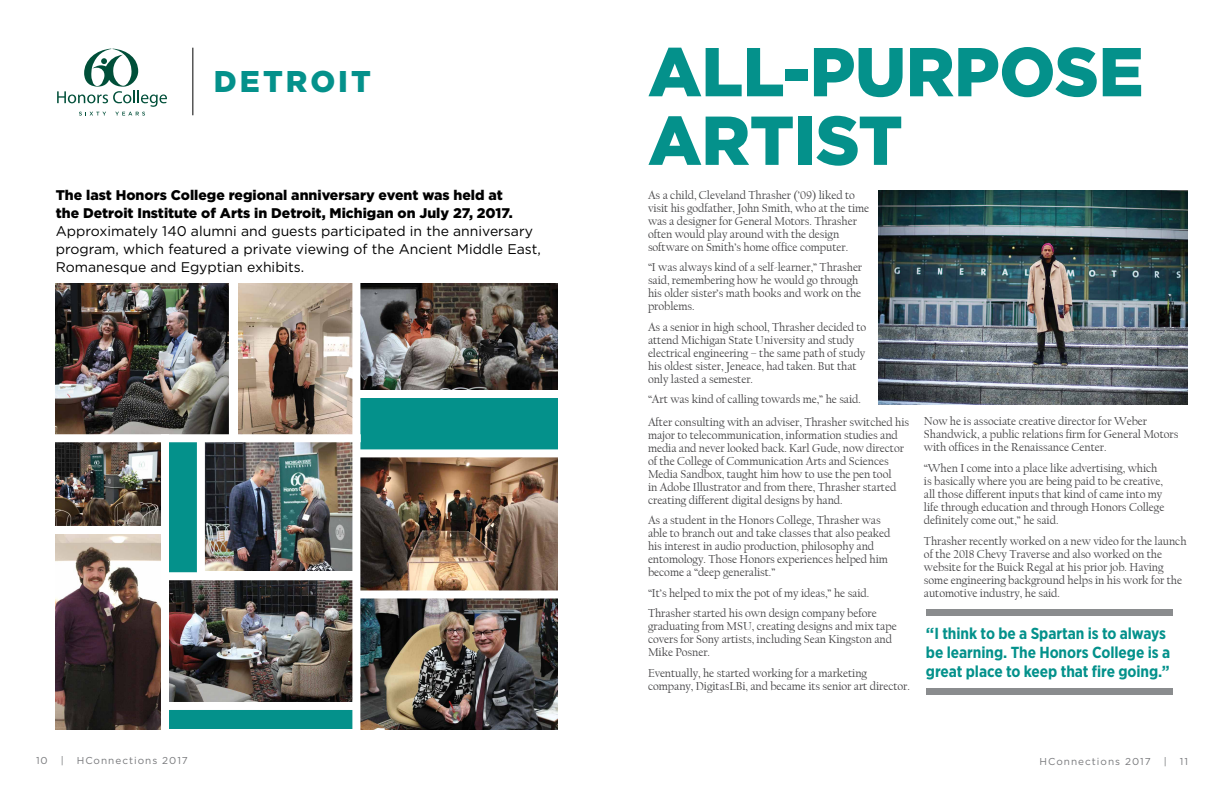
<style>
.page{position:relative;width:1224px;height:792px;background:#fff}
.page>*{position:absolute;margin:0;border:0;box-sizing:border-box;transform-origin:0 0}
.t1{font:900 69px/68.6px "Gotham";letter-spacing:-.005em;color:#04918b}
.t2{font:900 30px "Gotham";letter-spacing:.1em;color:#04918b}
.t3{font:700 16px/19px "Gotham Narrow";letter-spacing:-.005em;color:#03918b}
.t4{font:14px/18px "Gotham";color:#000}
.t5{font:900 14px/18px "Gotham";color:#000}
.t6{font:12px/13px "Californian FB";letter-spacing:-.005em;color:#414042}
.t7{font:10px "Gotham";letter-spacing:.1em;color:#77787b}
.s1{font-family:"Gotham"}
</style>
<div class="page">
<img style="left:878px;top:190px;width:310px;height:214px">
<div style="left:926px;top:688px;width:247px;height:6px;background:#8a8c8e"></div>
<div style="left:926px;top:609px;width:247px;height:7px;background:#8a8c8e"></div>
<img style="left:239px;top:283px;width:113px;height:151px">
<img style="left:56px;top:283px;width:173px;height:151px">
<img style="left:56px;top:442px;width:105px;height:84px">
<img style="left:361px;top:283px;width:197px;height:107px">
<img style="left:361px;top:457px;width:196px;height:133px">
<img style="left:56px;top:534px;width:105px;height:196px">
<img style="left:205px;top:442px;width:147px;height:129px">
<img style="left:169px;top:580px;width:183px;height:122px">
<img style="left:361px;top:598px;width:197px;height:132px">
<div style="left:169px;top:442px;width:28px;height:130px;background:#04918b"></div>
<div style="left:361px;top:395px;width:197px;height:55px;background:#04918b"></div>
<div style="left:169px;top:709px;width:183px;height:20px;background:#04918b"></div>
<svg style="left:57px;top:49px;width:110px;height:67px"></svg>
<div style="left:356px;top:390px;width:211px;height:8px;background:#fff"></div>
<div style="left:356px;top:449px;width:211px;height:8px;background:#fff"></div>
<div style="left:165px;top:702px;width:191px;height:8px;background:#fff"></div>
<hr style="left:193px;top:48px;width:1px;height:67px;background:#000">
<h2 class="t2" style="left:214px;top:60px;width:158px">DETROIT</h2>
<p class="t5" style="left:56px;top:186px;width:458px">The last Honors College regional anniversary event was held at the Detroit Institute of Arts in Detroit, Michigan on July 27, 2017.</p>
<p class="t4" style="left:56px;top:222px;width:487px">Approximately 140 alumni and guests participated in the anniversary program, which featured a private viewing of the Ancient Middle East,<br>Romanesque and Egyptian exhibits.</p>
<h1 class="t1" style="left:648px;top:37px;width:497px">ALL-PURPOSE<br>ARTIST</h1>
<p class="t6" style="left:648px;top:189px;width:223px">As a child, Cleveland Thrasher (’09) liked to visit his godfather, John Smith, who at the time was a designer for General Motors. Thrasher often would play around with the design software on Smith’s home office computer.</p>
<p class="t6" style="left:648px;top:261px;width:216px">“I was always kind of a self-learner,” Thrasher said, remembering how he would go through his older sister’s math books and work on the problems.</p>
<p class="t6" style="left:648px;top:321px;width:220px">As a senior in high school, Thrasher decided to attend Michigan State University and study electrical engineering – the same path of study his oldest sister, Jeneace, had taken. But that only lasted a semester.</p>
<p class="t6" style="left:648px;top:393px;width:214px">“Art was kind of calling towards me,” he said.</p>
<p class="t6" style="left:648px;top:415px;width:263px">After consulting with an adviser, Thrasher switched his major to telecommunication, information studies and media and never looked back. Karl Gude, now director of the College of Communication Arts and Sciences Media Sandbox, taught him how to use the pen tool<br>in Adobe Illustrator and from there, Thrasher started creating different digital designs by hand.</p>
<p class="t6" style="left:648px;top:514px;width:244px">As a student in the Honors College, Thrasher was able to branch out and take classes that also peaked his interest in audio production, philosophy and entomology. Those Honors experiences helped him become a “deep generalist.”</p>
<p class="t6" style="left:648px;top:583px;width:230px;line-height:20.6px">“It’s helped to mix the pot of my ideas,” he said.<br>Thrasher started his own design company before</p>
<p class="t6" style="left:648px;top:620px;width:250px">graduating from MSU, creating designs and mix tape covers for Sony artists, including Sean Kingston and<br>Mike Posner.</p>
<p class="t6" style="left:648px;top:666px;width:264px">Eventually, he started working for a marketing company, DigitasLBi, and became its senior art director.</p>
<p class="t6" style="left:924px;top:415px;width:256px">Now he is associate creative director for Weber<br>Shandwick, a public relations firm for General Motors with offices in the Renaissance Center.</p>
<p class="t6" style="left:924px;top:462px;width:242px">“When I come into a place like advertising, which is basically where you are being paid to be creative, all those different inputs that kind of came into my life through education and through Honors College definitely come out,” he said.</p>
<p class="t6" style="left:924px;top:534px;width:264px">Thrasher recently worked on a new video for the launch of the 2018 Chevy Traverse and also worked on the website for the Buick Regal at his prior job. Having some engineering background helps in his work for the automotive industry, he said.</p>
<h3 class="t3" style="left:926px;top:624px;width:246px"><span class="s1">“</span>I think to be a Spartan is to always be learning. The Honors College is a great place to keep that fire going.”</h3>
<p class="t7" style="left:36px;top:754px;width:13px">10</p>
<p class="t7" style="left:61px;top:754px;width:5px">|</p>
<p class="t7" style="left:77px;top:754px;width:113px">HConnections 2017</p>
<p class="t7" style="left:1040px;top:755px;width:113px">HConnections 2017</p>
<p class="t7" style="left:1164px;top:755px;width:5px">|</p>
<p class="t7" style="left:1180px;top:755px;width:10px">11</p>
</div>
